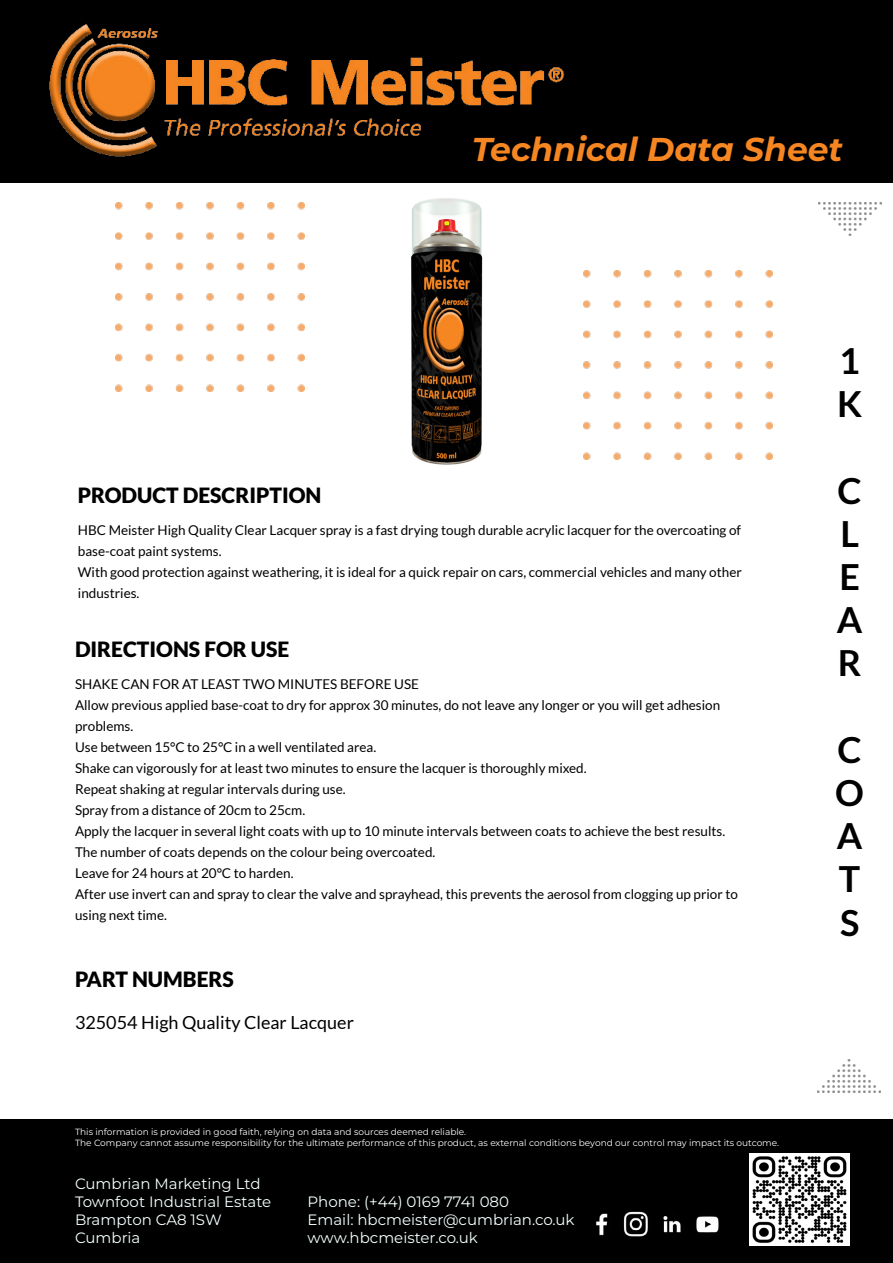
<style>
.page{position:relative;width:893px;height:1263px;background:#fff}
.page>*{position:absolute;margin:0;border:0;box-sizing:border-box;transform-origin:0 0}
.t1{font:700 36px/43.2px "Lato";color:#000;text-align:justify}
.t2{font:italic 700 33px "Montserrat";color:#f68621}
.t3{font:900 21px "Lato";color:#000}
.t4{font:18px "Lato";color:#000}
.t5{font:15px/18px "Montserrat";color:#f6ffff}
.t6{font:13.5px/21px "Lato";color:#000}
.t7{font:9px/10.8px "Montserrat";color:#fff}
</style>
<div class="page">
<div style="left:0;top:0;width:893px;height:183px;background:#000"></div>
<img style="left:49px;top:24px;width:516px;height:133px">
<div style="left:0;top:1119px;width:893px;height:144px;background:#000"></div>
<img style="left:596px;top:1211px;width:123px;height:26px">
<img style="left:749px;top:1153px;width:101px;height:92px">
<img style="left:583px;top:271px;width:189px;height:189px">
<img style="left:116px;top:202px;width:189px;height:189px">
<img style="left:818px;top:1060px;width:63px;height:32px">
<img style="left:818px;top:203px;width:63px;height:33px">
<img style="left:411px;top:198px;width:72px;height:267px">
<h2 class="t2" style="left:472px;top:127px;width:373px">Technical Data Sheet</h2>
<h3 class="t3" style="left:78px;top:483px;width:245px">PRODUCT DESCRIPTION</h3>
<p class="t6" style="left:78px;top:519px;width:665px">HBC Meister High Quality Clear Lacquer spray is a fast drying tough durable acrylic lacquer for the overcoating of base-coat paint systems.<br>With good protection against weathering, it is ideal for a quick repair on cars, commercial vehicles and many other industries.</p>
<h3 class="t3" style="left:75px;top:637px;width:216px">DIRECTIONS FOR USE</h3>
<p class="t6" style="left:75px;top:673px;width:664px">SHAKE CAN FOR AT LEAST TWO MINUTES BEFORE USE<br>Allow previous applied base-coat to dry for approx 30 minutes, do not leave any longer or you will get adhesion problems.<br>Use between 15°C to 25°C in a well ventilated area.<br>Shake can vigorously for at least two minutes to ensure the lacquer is thoroughly mixed.<br>Repeat shaking at regular intervals during use.<br>Spray from a distance of 20cm to 25cm.<br>Apply the lacquer in several light coats with up to 10 minute intervals between coats to achieve the best results.<br>The number of coats depends on the colour being overcoated.<br>Leave for 24 hours at 20°C to harden.<br>After use invert can and spray to clear the valve and sprayhead, this prevents the aerosol from clogging up prior to using next time.</p>
<h3 class="t3" style="left:75px;top:967px;width:160px">PART NUMBERS</h3>
<h3 class="t4" style="left:75px;top:1012px;width:280px">325054 High Quality Clear Lacquer</h3>
<p class="t7" style="left:75px;top:1126px;width:706px">This information is provided in good faith, relying on data and sources deemed reliable.<br>The Company cannot assume responsibility for the ultimate performance of this product, as external conditions beyond our control may impact its outcome.</p>
<p class="t5" style="left:75px;top:1174px;width:198px">Cumbrian Marketing Ltd<br>Townfoot Industrial Estate<br>Brampton CA8 1SW<br>Cumbria</p>
<p class="t5" style="left:308px;top:1192px;width:269px">Phone: (+44) 0169 7741 080<br>Email: hbcmeister@cumbrian.co.uk www.hbcmeister.co.uk</p>
<h1 class="t1" style="left:837px;top:339px;width:27px">1<br>K</h1>
<h1 class="t1" style="left:837px;top:468px;width:27px">C L E A R</h1>
<h1 class="t1" style="left:835px;top:727px;width:30px">C O A T S</h1>
</div>
